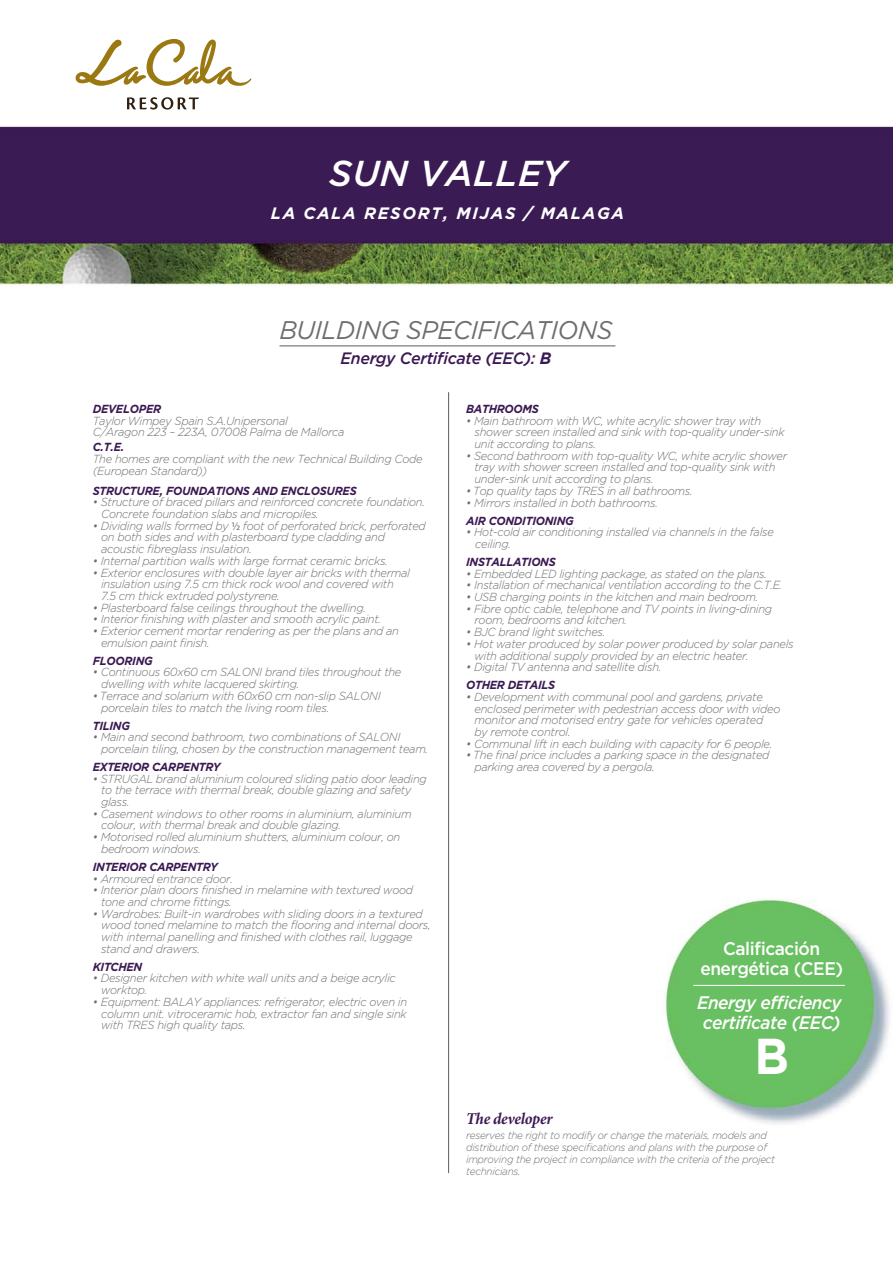
<style>
.page{position:relative;width:893px;height:1263px;background:#fff}
.page>*{position:absolute;margin:0;border:0;box-sizing:border-box;transform-origin:0 0}
.t1{font:700 50.4px "Gotham";color:#fff;scale:.95 1}
.t2{font:italic 500 36px "Gotham";letter-spacing:.005em;color:#fff}
.t3{font:italic 25.5px "Gotham";letter-spacing:-.02em;color:#6d6e70}
.t4{font:italic 500 18.15px/19.5px "Gotham";letter-spacing:-.025em;color:#fff;text-align:center;scale:.95 1}
.t5{font:500 18.15px/19.6px "Gotham";letter-spacing:-.025em;color:#fff;text-align:center;scale:.95 1}
.t6{font:italic 700 16.5px "Gotham";letter-spacing:.1em;color:#fff}
.t7{font:italic 500 16.5px "Gotham";letter-spacing:-.02em;color:#3b1953}
.t8{font:italic 700 16.5px "Minion Pro";letter-spacing:-.02em;color:#3b1953;scale:.95 1}
.t9{font:italic 300 11.7px/11.7px "Gotham";letter-spacing:-.025em;color:#6d6e70;scale:.95 1}
.t10{font:italic 700 11.7px "Gotham";letter-spacing:-.025em;color:#3b1953;scale:.95 1}
.t11{font:italic 300 10.5px/11.9px "Gotham";letter-spacing:-.025em;color:#6d6e70;scale:.95 1}
.s1{font-weight:700}
.s2{font-family:"Myriad Pro";font-weight:400;font-style:normal}
</style>
<div class="page">
<img style="left:0;top:38px;width:893px;height:1135px">
<hr style="left:448px;top:392px;width:1px;height:781px;background:#6d6e70">
<hr style="left:279px;top:345px;width:336px;height:1px;background:#6d6e70">
<svg style="left:127px;top:97px;width:72px;height:13px"></svg>
<svg style="left:75px;top:39px;width:177px;height:48px"></svg>
<hr style="left:693px;top:985px;width:152px;height:1px;background:#fff">
<h2 class="t2" style="left:329px;top:161px;width:238px">SUN VALLEY</h2>
<h3 class="t6" style="left:271px;top:204px;width:355px">LA CALA RESORT, MIJAS / MALAGA</h3>
<h3 class="t3" style="left:279px;top:321px;width:335px">BUILDING SPECIFICATIONS</h3>
<h3 class="t7" style="left:341px;top:353px;width:212px">Energy Certificate (EEC): <span class="s1">B</span></h3>
<p class="t10" style="left:93px;top:402px;width:74px">DEVELOPER</p>
<p class="t9" style="left:93px;top:415px;width:267px">Taylor Wimpey Spain S.A.Unipersonal<br>C/Aragon 223 – 223A, 07008 Palma de Mallorca</p>
<p class="t10" style="left:93px;top:440px;width:35px">C.T.E.</p>
<p class="t9" style="left:93px;top:454px;width:349px">The homes are compliant with the new Technical Building Code (European Standard))</p>
<p class="t10" style="left:93px;top:484px;width:279px">STRUCTURE, FOUNDATIONS AND ENCLOSURES</p>
<p class="t9" style="left:101px;top:497px;width:342px;text-indent:-8px">• Structure of braced pillars and reinforced concrete foundation.<br>Concrete foundation slabs and micropiles.</p>
<p class="t9" style="left:101px;top:520px;width:343px;text-indent:-8px">• Dividing walls formed by <span class="s2">½</span> foot of perforated brick, perforated on both sides and with plasterboard type cladding and acoustic fibreglass insulation.</p>
<p class="t9" style="left:93px;top:556px;width:312px">• Internal partition walls with large format ceramic bricks.</p>
<p class="t9" style="left:101px;top:567px;width:327px;text-indent:-8px">• Exterior enclosures with double layer air bricks with thermal insulation using 7.5 cm thick rock wool and covered with<br>7.5 cm thick extruded polystyrene.</p>
<p class="t9" style="left:93px;top:602px;width:289px">• Plasterboard false ceilings throughout the dwelling.</p>
<p class="t9" style="left:93px;top:614px;width:305px">• Interior finishing with plaster and smooth acrylic paint.</p>
<p class="t9" style="left:101px;top:626px;width:315px;text-indent:-8px">• Exterior cement mortar rendering as per the plans and an emulsion paint finish.</p>
<p class="t10" style="left:93px;top:654px;width:65px">FLOORING</p>
<p class="t9" style="left:101px;top:667px;width:318px;text-indent:-8px">• Continuous 60x60 cm SALONI brand tiles throughout the dwelling with white lacquered skirting.</p>
<p class="t9" style="left:101px;top:691px;width:296px;text-indent:-8px">• Terrace and solarium with 60x60 cm non-slip SALONI porcelain tiles to match the living room tiles.</p>
<p class="t10" style="left:93px;top:719px;width:41px">TILING</p>
<p class="t9" style="left:101px;top:732px;width:346px;text-indent:-8px">• Main and second bathroom, two combinations of SALONI porcelain tiling, chosen by the construction management team.</p>
<p class="t10" style="left:93px;top:760px;width:136px">EXTERIOR CARPENTRY</p>
<p class="t9" style="left:101px;top:773px;width:344px;text-indent:-8px">• STRUGAL brand aluminium coloured sliding patio door leading to the terrace with thermal break, double glazing and safety glass.</p>
<p class="t9" style="left:101px;top:808px;width:328px;text-indent:-8px">• Casement windows to other rooms in aluminium, aluminium colour, with thermal break and double glazing.</p>
<p class="t9" style="left:101px;top:832px;width:316px;text-indent:-8px">• Motorised rolled aluminium shutters, aluminium colour, on bedroom windows.</p>
<p class="t10" style="left:93px;top:860px;width:133px">INTERIOR CARPENTRY</p>
<p class="t9" style="left:93px;top:873px;width:149px">• Armoured entrance door.</p>
<p class="t9" style="left:101px;top:885px;width:330px;text-indent:-8px">• Interior plain doors finished in melamine with textured wood tone and chrome fittings.</p>
<p class="t9" style="left:101px;top:908px;width:349px;text-indent:-8px">• Wardrobes: Built-in wardrobes with sliding doors in a textured wood toned melamine to match the flooring and internal doors, with internal panelling and finished with clothes rail, luggage stand and drawers.</p>
<p class="t10" style="left:93px;top:960px;width:54px">KITCHEN</p>
<p class="t9" style="left:101px;top:973px;width:312px;text-indent:-8px">• Designer kitchen with white wall units and a beige acrylic worktop.</p>
<p class="t9" style="left:101px;top:997px;width:324px;text-align:justify;text-indent:-8px">• Equipment: BALAY appliances: refrigerator, electric oven in column unit. vitroceramic hob, extractor fan and single sink with TRES high quality taps.</p>
<p class="t10" style="left:466px;top:402px;width:78px">BATHROOMS</p>
<p class="t9" style="left:474px;top:415px;width:328px;text-indent:-8px">• Main bathroom with WC, white acrylic shower tray with shower screen installed and sink with top-quality under-sink unit according to plans.</p>
<p class="t9" style="left:474px;top:451px;width:331px;text-indent:-8px">• Second bathroom with top-quality WC, white acrylic shower tray with shower screen installed and top-quality sink with under-sink unit according to plans.</p>
<p class="t9" style="left:466px;top:486px;width:240px">• Top quality taps by TRES in all bathrooms.</p>
<p class="t9" style="left:466px;top:497px;width:203px">• Mirrors installed in both bathrooms.</p>
<p class="t10" style="left:466px;top:514px;width:115px">AIR CONDITIONING</p>
<p class="t9" style="left:475px;top:527px;width:316px;text-indent:-9px">• Hot-cold air conditioning installed via channels in the false ceiling.</p>
<p class="t10" style="left:466px;top:555px;width:96px">INSTALLATIONS</p>
<p class="t9" style="left:466px;top:568px;width:318px">• Embedded LED lighting package, as stated on the plans.</p>
<p class="t9" style="left:466px;top:580px;width:334px">• Installation of mechanical ventilation according to the C.T.E.</p>
<p class="t9" style="left:466px;top:592px;width:309px">• USB charging points in the kitchen and main bedroom.</p>
<p class="t9" style="left:474px;top:603px;width:315px;text-indent:-8px">• Fibre optic cable, telephone and TV points in living-dining room, bedrooms and kitchen.</p>
<p class="t9" style="left:466px;top:627px;width:148px">• BJC brand light switches.</p>
<p class="t9" style="left:474px;top:639px;width:338px;text-indent:-8px">• Hot water produced by solar power produced by solar panels with additional supply provided by an electric heater.</p>
<p class="t9" style="left:466px;top:662px;width:207px">• Digital TV antenna and satellite dish.</p>
<p class="t10" style="left:466px;top:678px;width:95px">OTHER DETAILS</p>
<p class="t9" style="left:474px;top:692px;width:323px;text-indent:-8px">• Development with communal pool and gardens, private enclosed perimeter with pedestrian access door with video monitor and motorised entry gate for vehicles operated<br>by remote control.</p>
<p class="t9" style="left:466px;top:738px;width:324px">• Communal lift in each building with capacity for 6 people.</p>
<p class="t9" style="left:474px;top:750px;width:312px;text-indent:-8px">• The final price includes a parking space in the designated parking area covered by a pergola.</p>
<h3 class="t5" style="left:700px;top:940px;width:152px">Calificación energética (CEE)</h3>
<h3 class="t4" style="left:697px;top:995px;width:154px">Energy efficiency certificate (EEC)</h3>
<h1 class="t1" style="left:754px;top:1038px;width:38px">B</h1>
<h3 class="t8" style="left:466px;top:1107px;width:92px">The developer</h3>
<p class="t11" style="left:466px;top:1130px;width:327px">reserves the right to modify or change the materials, models and distribution of these specifications and plans with the purpose of improving the project in compliance with the criteria of the project technicians.</p>
</div>
